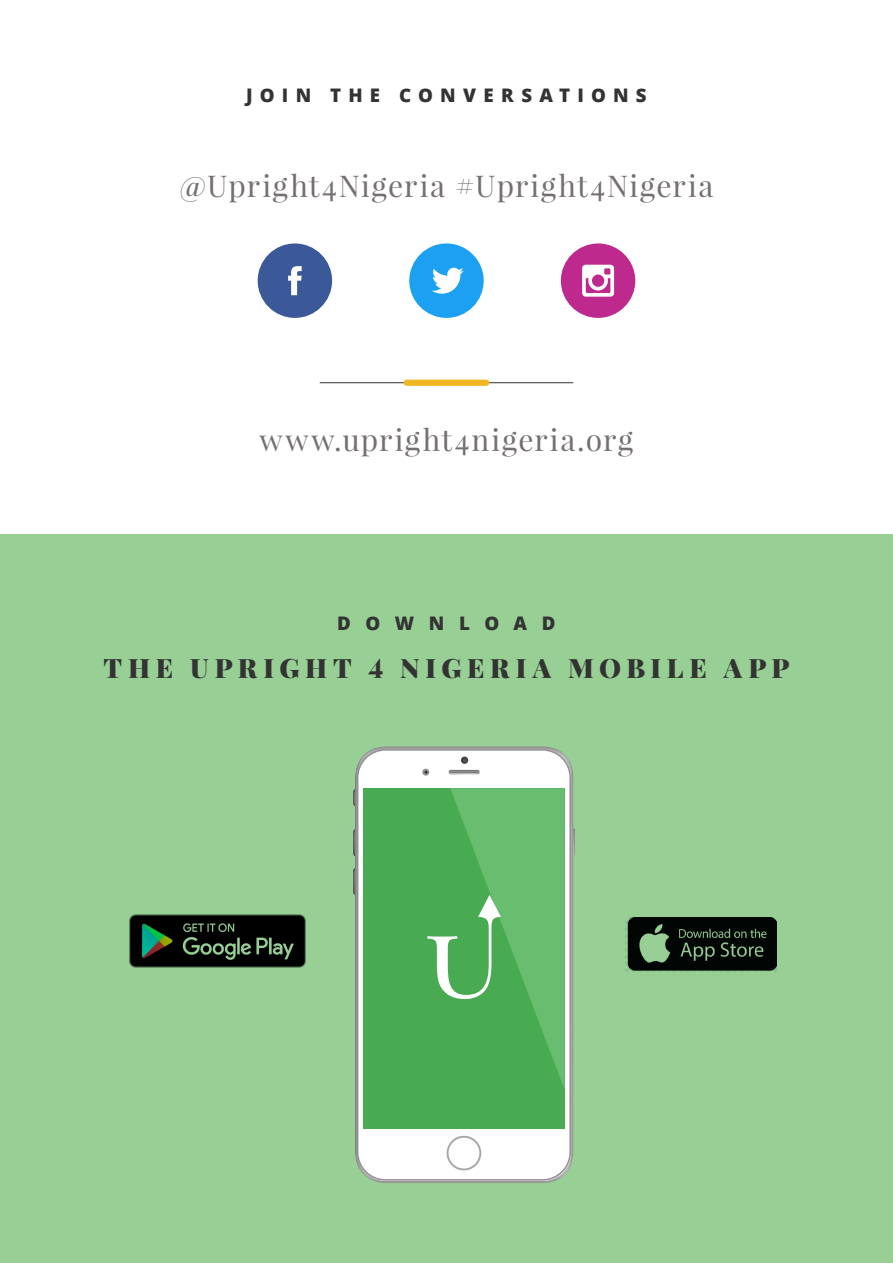
<style>
.page{position:relative;width:893px;height:1263px;background:#fff}
.page>*{position:absolute;margin:0;border:0;box-sizing:border-box;transform-origin:0 0}
.body_no_indent__no_s{font:30px "Playfair Display";letter-spacing:.05em;color:#75706f}
.t1{font:900 26.7px "Playfair Display";letter-spacing:.215em;color:#323332}
.t2{font:800 18.75px "Open Sans";letter-spacing:.39em;color:#323332}
.t3{font:800 18.75px "Open Sans";letter-spacing:.78em;color:#323332}
</style>
<div class="page">
<div style="left:0;top:534px;width:893px;height:729px;background:#97cf95"></div>
<img style="left:355px;top:746px;width:218px;height:437px">
<svg style="left:357px;top:749px;width:214px;height:432px;background:#f2f3f2"></svg>
<svg style="left:444px;top:1133px;width:40px;height:40px"></svg>
<svg style="left:447px;top:1136px;width:34px;height:34px"></svg>
<div style="left:448px;top:1138px;width:31px;height:30px;background:#fff;border-radius:50%"></div>
<svg style="left:422px;top:769px;width:7px;height:7px"></svg>
<div style="left:461px;top:757px;width:7px;height:7px;background:#3d3d3d;border-radius:50%"></div>
<svg style="left:463px;top:758px;width:4px;height:4px"></svg>
<img style="left:448px;top:770px;width:32px;height:5px">
<div style="left:450px;top:771px;width:28px;height:2px;border:1px solid #8a8a8a"></div>
<svg style="left:353px;top:789px;width:2px;height:18px"></svg>
<img style="left:353px;top:829px;width:2px;height:27px">
<img style="left:353px;top:867px;width:2px;height:28px">
<img style="left:573px;top:828px;width:2px;height:28px">
<div style="left:363px;top:788px;width:202px;height:341px;background:#48aa51"></div>
<svg style="left:427px;top:788px;width:138px;height:301px"></svg>
<img style="left:129px;top:914px;width:177px;height:54px">
<img style="left:625px;top:918px;width:152px;height:54px">
<svg style="left:258px;top:243px;width:74px;height:75px"></svg>
<svg style="left:561px;top:243px;width:74px;height:75px"></svg>
<svg style="left:409px;top:243px;width:75px;height:75px"></svg>
<hr style="left:320px;top:382px;width:253px;height:1px;background:#323332">
<div style="left:407px;top:380px;width:79px;height:6px;background:#f1b722"></div>
<h6 class="t2" style="left:246px;top:81px;width:402px">JOIN THE CONVERSATIONS</h6>
<p class="body_no_indent__no_s" style="left:180px;top:167px;width:535px">@Upright4Nigeria #Upright4Nigeria</p>
<p class="body_no_indent__no_s" style="left:260px;top:421px;width:375px">www.upright4nigeria.org</p>
<h6 class="t3" style="left:337px;top:609px;width:220px">DOWNLOAD</h6>
<h6 class="t1" style="left:104px;top:651px;width:687px">THE UPRIGHT 4 NIGERIA MOBILE APP</h6>
</div>
